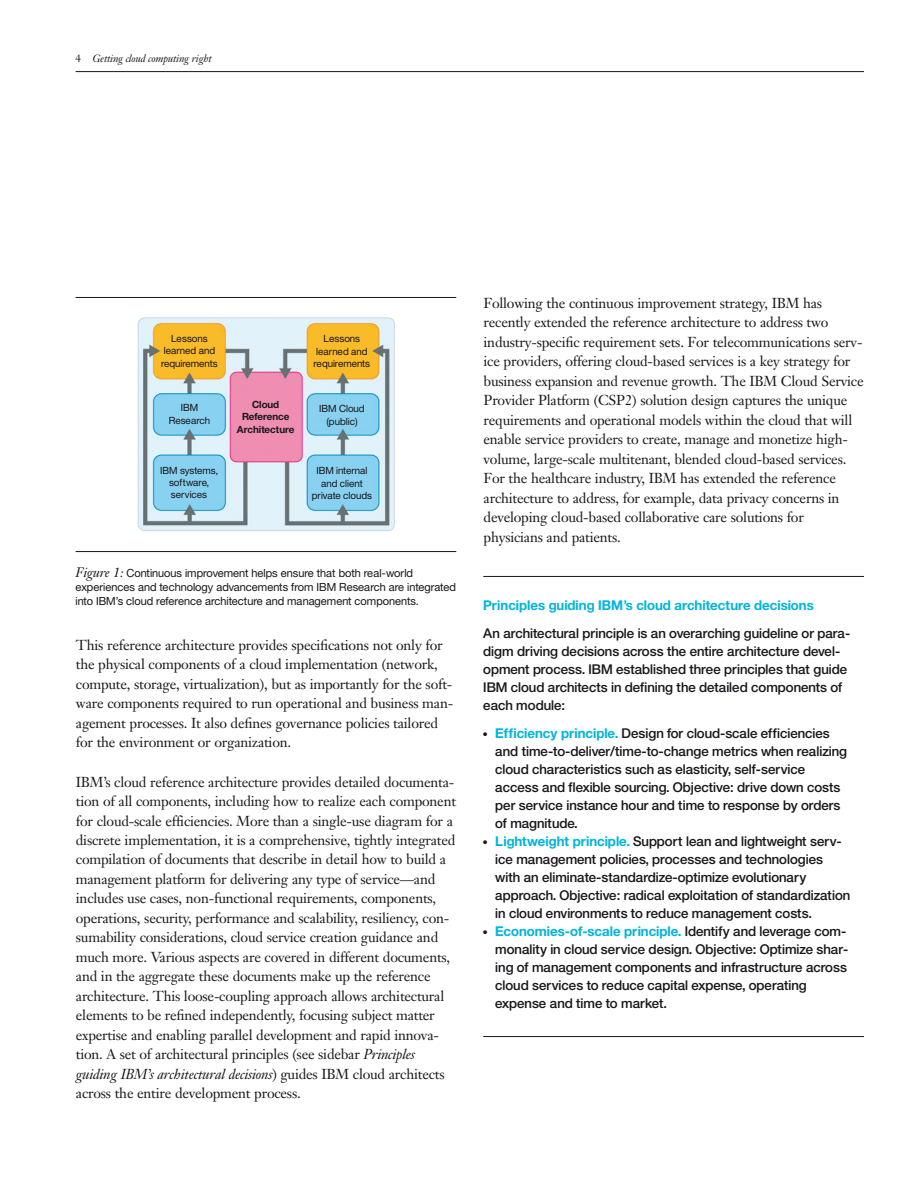
<style>
.page{position:relative;width:918px;height:1188px;background:#fff}
.page>*{position:absolute;margin:0;border:0;box-sizing:border-box;transform-origin:0 0}
.t1{font:14.25px/19.5px "Janson Text LT Pro";letter-spacing:-.015em;color:#1a171c}
.t2{font:500 13.5px "Helv Neuefor IBM";color:#1a171c}
.t3{font:700 13.5px "Helv Neuefor IBM";color:#00b5dd}
.t4{font:11.25px/14.2px "Helv Neuefor IBM";color:#1a171c}
.t5{font:italic 10.5px "Janson Text LT Pro";letter-spacing:-.015em;color:#1a171c}
.t6{font:9.9px/12.5px "Helv Neuefor IBM";color:#1a171c;text-align:center}
.t7{font:700 9.9px/12.5px "Helv Neuefor IBM";color:#1a171c;text-align:center}
.s1{font-family:"Janson Text";font-style:normal}
.s2{font-family:"Janson Text LT Pro";font-style:italic;font-size:13.5px}
.s3{font-style:italic}
.s4{font-weight:700;color:#00b5dd}
.s5{color:#1a171c}
.s6{font-weight:500;color:#1a171c}
</style>
<div class="page">
<hr style="left:76px;top:71px;width:788px;height:1px;background:#1a171c">
<hr style="left:76px;top:297px;width:380px;height:1px;background:#1a171c">
<hr style="left:76px;top:551px;width:380px;height:1px;background:#1a171c">
<hr style="left:483px;top:576px;width:381px;height:1px;background:#1a171c">
<hr style="left:483px;top:1036px;width:381px;height:1px;background:#1a171c">
<img style="left:137px;top:317px;width:258px;height:214px">
<p class="t5" style="left:76px;top:55px;width:138px"><span class="s1">4</span> Getting cloud computing right</p>
<p class="t6" style="left:161px;top:332px;width:58px">Lessons learned and requirements</p>
<p class="t6" style="left:169px;top:402px;width:43px">IBM<br>Research</p>
<p class="t6" style="left:319px;top:403px;width:47px">IBM Cloud (public)</p>
<p class="t6" style="left:160px;top:464px;width:59px">IBM systems, software, services</p>
<p class="t6" style="left:312px;top:465px;width:62px">IBM internal and client private clouds</p>
<p class="t6" style="left:314px;top:333px;width:58px">Lessons learned and requirements</p>
<p class="t7" style="left:237px;top:398px;width:59px">Cloud<br>Reference<br>Architecture</p>
<p class="t4" style="left:76px;top:567px;width:382px"><span class="s2">Figure 1:</span> Continuous improvement helps ensure that both real-world experiences and technology advancements from IBM Research are integrated into IBM’s cloud reference architecture and management components.</p>
<p class="t1" style="left:76px;top:637px;width:379px">This reference architecture provides specifications not only for the physical components of a cloud implementation (network, compute, storage, virtualization), but as importantly for the soft&shy;ware components required to run operational and business man&shy;agement processes. It also defines governance policies tailored for the environment or organization.</p>
<p class="t1" style="left:76px;top:773px;width:382px">IBM’s cloud reference architecture provides detailed documenta&shy;tion of all components, including how to realize each component for cloud-scale efficiencies. More than a single-use diagram for a discrete implementation, it is a comprehensive, tightly integrated compilation of documents that describe in detail how to build a management platform for delivering any type of service—and includes use cases, non-functional requirements, components, operations, security, performance and scalability, resiliency, con&shy;sumability considerations, cloud service creation guidance and much more. Various aspects are covered in different documents, and in the aggregate these documents make up the reference architecture. This loose-coupling approach allows architectural elements to be refined independently, focusing subject matter expertise and enabling parallel development and rapid innova&shy;tion. A set of architectural principles (see sidebar <span class="s3">Principles guiding IBM’s architectural decisions</span>) guides IBM cloud architects across the entire development process.</p>
<p class="t1" style="left:484px;top:295px;width:382px">Following the continuous improvement strategy, IBM has recently extended the reference architecture to address two industry-specific requirement sets. For telecommunications serv&shy;ice providers, offering cloud-based services is a key strategy for business expansion and revenue growth. The IBM Cloud Service Provider Platform (CSP2) solution design captures the unique requirements and operational models within the cloud that will enable service providers to create, manage and monetize high&shy;volume, large-scale multitenant, blended cloud-based services.<br>For the healthcare industry, IBM has extended the reference architecture to address, for example, data privacy concerns in developing cloud-based collaborative care solutions for physicians and patients.</p>
<p class="t3" style="left:483px;top:600px;width:332px">Principles guiding IBM’s cloud architecture decisions</p>
<p class="t2" style="left:483px;top:628px;width:369px">An architectural principle is an overarching guideline or para-</p>
<p class="t2" style="left:483px;top:646px;width:358px">digm driving decisions across the entire architecture devel-</p>
<p class="t2" style="left:483px;top:664px;width:365px">opment process. IBM established three principles that guide</p>
<p class="t2" style="left:483px;top:682px;width:360px">IBM cloud architects in defining the detailed components of</p>
<p class="t2" style="left:483px;top:700px;width:83px">each module:</p>
<p class="t2" style="left:483px;top:728px;width:348px">● <span class="s4">Efficiency principle.</span> Design for cloud-scale efficiencies</p>
<p class="t2" style="left:495px;top:746px;width:353px">and time-to-deliver/time-to-change metrics when realizing</p>
<p class="t2" style="left:495px;top:764px;width:312px">cloud characteristics such as elasticity, self-service</p>
<p class="t2" style="left:495px;top:782px;width:347px">access and flexible sourcing. Objective: drive down costs</p>
<p class="t2" style="left:495px;top:800px;width:347px">per service instance hour and time to response by orders</p>
<p class="t2" style="left:495px;top:818px;width:84px">of magnitude.</p>
<p class="t2" style="left:483px;top:836px;width:360px">● <span class="s4">Lightweight principle.</span> Support lean and lightweight serv-</p>
<p class="t2" style="left:495px;top:854px;width:329px">ice management policies, processes and technologies</p>
<p class="t2" style="left:495px;top:872px;width:313px">with an eliminate-standardize-optimize evolutionary</p>
<p class="t2" style="left:495px;top:890px;width:356px">approach. Objective: radical exploitation of standardization</p>
<p class="t2" style="left:495px;top:908px;width:318px">in cloud environments to reduce management costs.</p>
<p class="t3" style="left:483px;top:926px;width:364px"><span class="s5">●</span> Economies-of-scale principle. <span class="s6">Identify and leverage com-</span></p>
<p class="t2" style="left:495px;top:944px;width:355px">monality in cloud service design. Objective: Optimize shar-</p>
<p class="t2" style="left:495px;top:962px;width:353px">ing of management components and infrastructure across</p>
<p class="t2" style="left:495px;top:980px;width:313px">cloud services to reduce capital expense, operating</p>
<p class="t2" style="left:495px;top:998px;width:173px">expense and time to market.</p>
</div>
